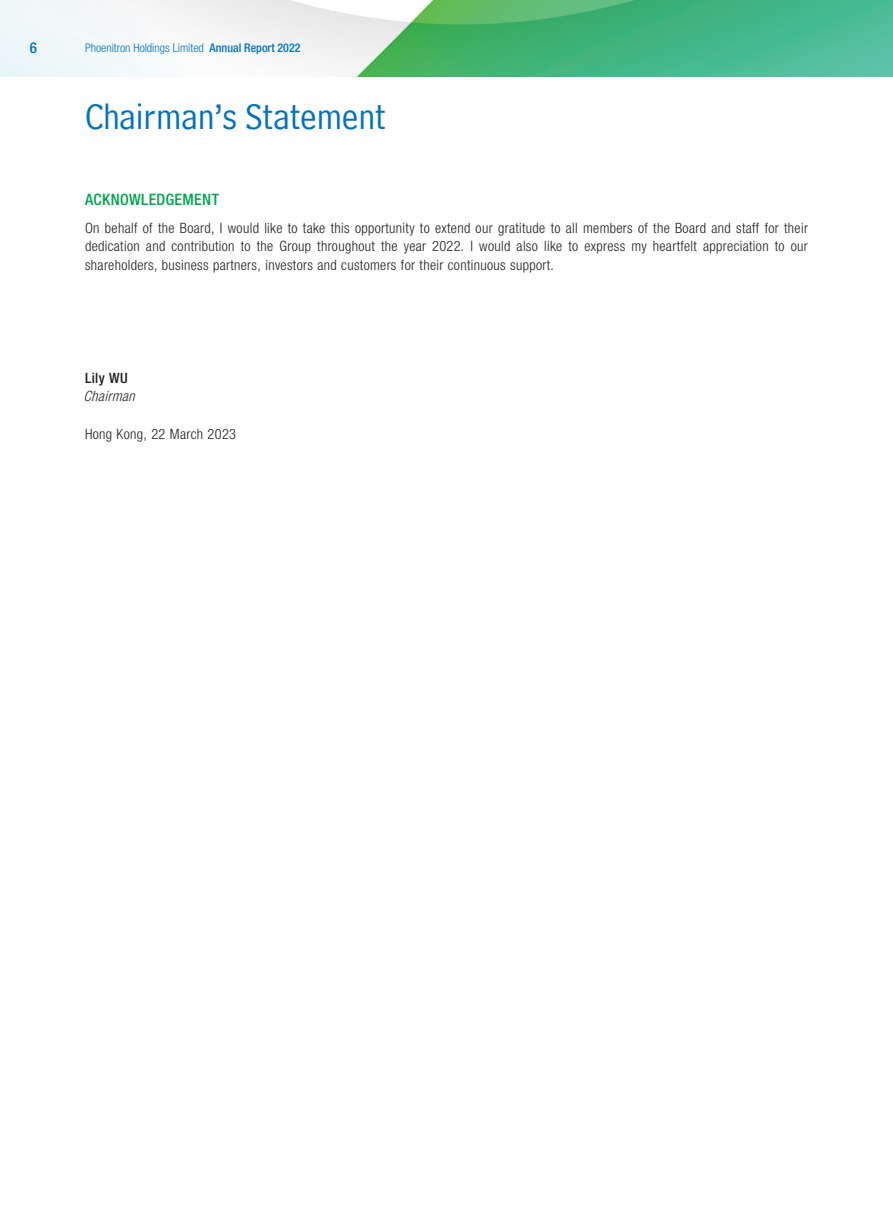
<style>
.page{position:relative;width:893px;height:1212px;background:#fff}
.page>*{position:absolute;margin:0;border:0;box-sizing:border-box;transform-origin:0 0}
.t1{font:37.5px "Bell Centennial Std Address";color:#0072bc}
.t2{font:500 condensed 15.75px "Helvetica Neue LT Std";letter-spacing:.025em;color:#00a54f}
.t3{font:500 condensed 15px "Helvetica Neue LT Std";color:#0072bc}
.t4{font:300 condensed 14.25px/18.8px "Helvetica Neue LT Std";letter-spacing:.025em;color:#231f20;text-align:justify}
.t5{font:italic 300 condensed 14.25px "Helvetica Neue LT Std";color:#231f20}
.t6{font:500 condensed 14.25px "Helvetica Neue LT Std";letter-spacing:.025em;color:#231f20}
.t7{font:300 condensed 12px "Helvetica Neue LT Std";color:#0072bc}
.s1{font-weight:500}
</style>
<div class="page">
<img style="left:0;top:0;width:893px;height:77px">
<p class="t3" style="left:30px;top:38px;width:9px">6</p>
<p class="t7" style="left:85px;top:41px;width:217px">Phoenitron Holdings Limited <span class="s1">Annual Report 2022</span></p>
<h1 class="t1" style="left:85px;top:95px;width:302px">Chairman’s Statement</h1>
<p class="t2" style="left:85px;top:190px;width:135px">ACKNOWLEDGEMENT</p>
<p class="t4" style="left:85px;top:218px;width:724px">On behalf of the Board, I would like to take this opportunity to extend our gratitude to all members of the Board and staff for their dedication and contribution to the Group throughout the year 2022. I would also like to express my heartfelt appreciation to our shareholders, business partners, investors and customers for their continuous support.</p>
<p class="t6" style="left:85px;top:369px;width:44px">Lily WU</p>
<p class="t5" style="left:84px;top:388px;width:57px">Chairman</p>
<p class="t4" style="left:85px;top:424px;width:152px">Hong Kong, 22 March 2023</p>
</div>
